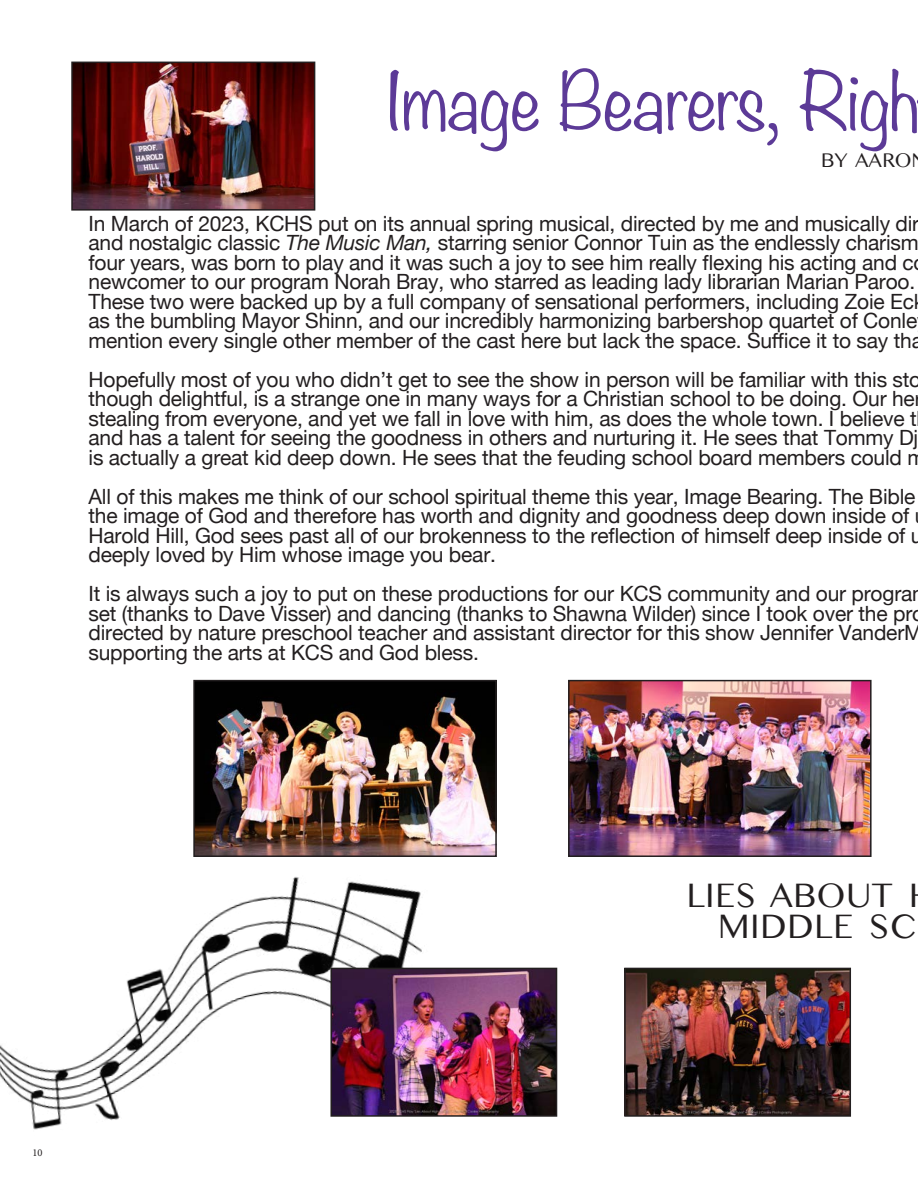
<style>
.page{position:relative;width:918px;height:1188px;background:#fff}
.page>*{position:absolute;margin:0;border:0;box-sizing:border-box;transform-origin:0 0}
.t1{font:300 72px "Noteworthy";letter-spacing:-.01em;color:#5c3a97}
.sports_subhead{font:36px "Kannada MN";letter-spacing:-.01em;color:#231f20}
.sports_subhead-2{font:21px/19.5px "Helvetica Neue";letter-spacing:-.01em;color:#231f20}
.sports_subhead-3{font:21px "Kannada MN";letter-spacing:-.01em;color:#231f20}
.t2{font:10.5px "Minion Pro";color:#231f20}
.s1{font-style:italic}
</style>
<div class="page">
<img style="left:0;top:679px;width:532px;height:451px">
<img style="left:74px;top:65px;width:238px;height:143px">
<div style="left:71px;top:62px;width:244px;height:149px;border:2px solid #231f20"></div>
<img style="left:571px;top:683px;width:298px;height:171px">
<div style="left:568px;top:680px;width:304px;height:177px;border:2px solid #231f20"></div>
<img style="left:196px;top:683px;width:298px;height:171px">
<div style="left:193px;top:680px;width:304px;height:177px;border:2px solid #231f20"></div>
<img style="left:333px;top:971px;width:221px;height:143px">
<div style="left:330px;top:968px;width:227px;height:149px;border:2px solid #231f20"></div>
<img style="left:627px;top:971px;width:221px;height:143px">
<div style="left:624px;top:968px;width:227px;height:149px;border:2px solid #231f20"></div>
<p class="t1" style="left:387px;top:38px;width:534px">Image Bearers, Righ</p>
<p class="sports_subhead-3" style="left:821px;top:148px;width:93px">BY AARO</p>
<p class="sports_subhead-2" style="left:89px;top:215px;width:836px">In March of 2023, KCHS put on its annual spring musical, directed by me and musically dir and nostalgic classic <span class="s1">The Music Man,</span> starring senior Connor Tuin as the endlessly charism four years, was born to play and it was such a joy to see him really flexing his acting and c newcomer to our program Norah Bray, who starred as leading lady librarian Marian Paroo.<br>These two were backed up by a full company of sensational performers, including Zoie Ec as the bumbling Mayor Shinn, and our incredibly harmonizing barbershop quartet of Conle mention every single other member of the cast here but lack the space. Suffice it to say tha</p>
<p class="sports_subhead-2" style="left:89px;top:371px;width:834px">Hopefully most of you who didn’t get to see the show in person will be familiar with this sto though delightful, is a strange one in many ways for a Christian school to be doing. Our he</p>
<p class="sports_subhead-2" style="left:89px;top:410px;width:838px">stealing from everyone, and yet we fall in love with him, as does the whole town. I believe t and has a talent for seeing the goodness in others and nurturing it. He sees that Tommy Dj is actually a great kid deep down. He sees that the feuding school board members could m</p>
<p class="sports_subhead-2" style="left:89px;top:488px;width:828px">All of this makes me think of our school spiritual theme this year, Image Bearing. The Bible</p>
<p class="sports_subhead-2" style="left:89px;top:507px;width:822px">the image of God and therefore has worth and dignity and goodness deep down inside of</p>
<p class="sports_subhead-2" style="left:89px;top:527px;width:836px">Harold Hill, God sees past all of our brokenness to the reflection of himself deep inside of u deeply loved by Him whose image you bear.</p>
<p class="sports_subhead-2" style="left:89px;top:585px;width:825px">It is always such a joy to put on these productions for our KCS community and our progra</p>
<p class="sports_subhead-2" style="left:89px;top:605px;width:825px">set (thanks to Dave Visser) and dancing (thanks to Shawna Wilder) since I took over the pr</p>
<p class="sports_subhead-2" style="left:89px;top:624px;width:835px">directed by nature preschool teacher and assistant director for this show Jennifer VanderM</p>
<p class="sports_subhead-2" style="left:89px;top:644px;width:392px">supporting the arts at KCS and God bless.</p>
<p class="t2" style="left:33px;top:1145px;width:12px">10</p>
<p class="sports_subhead" style="left:686px;top:873px;width:209px">LIES ABOUT</p>
<p class="sports_subhead" style="left:718px;top:905px;width:201px">MIDDLE SC</p>
</div>
